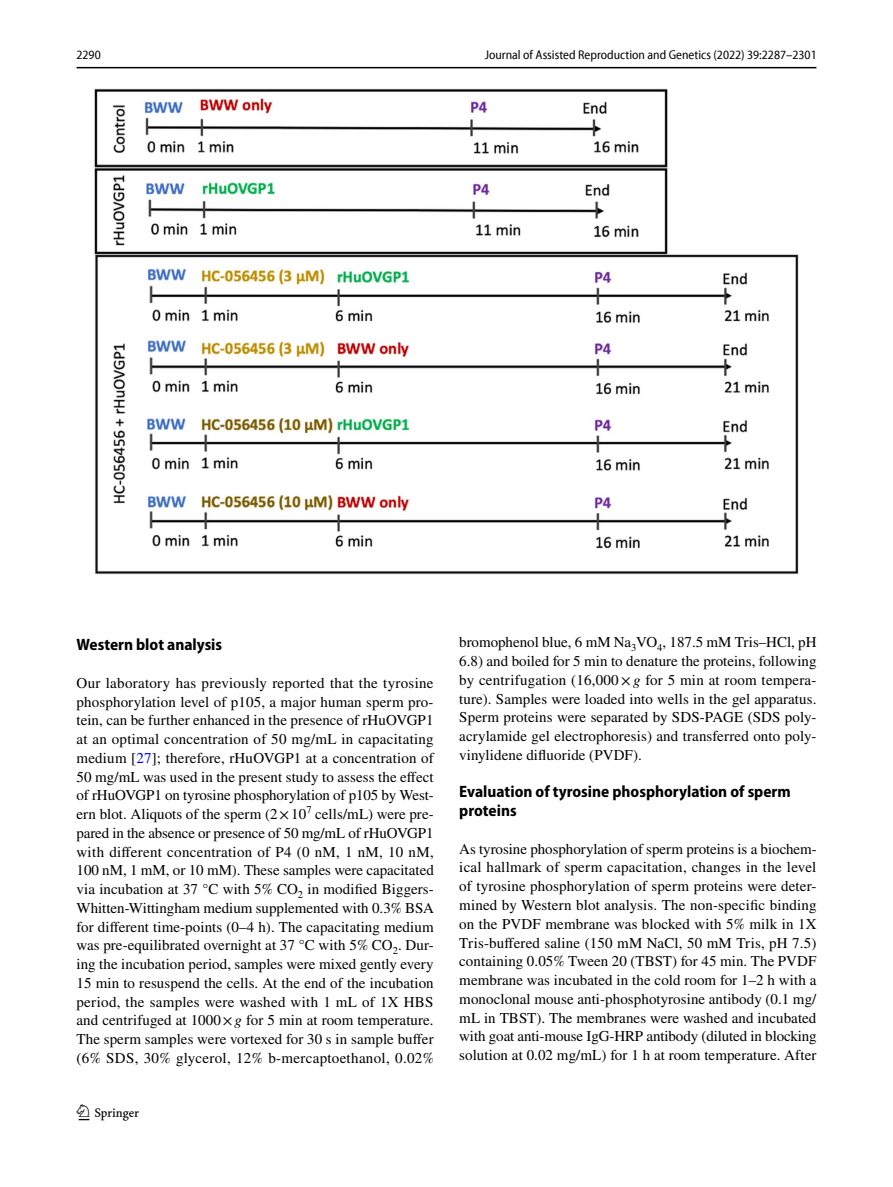
<style>
.page{position:relative;width:893px;height:1187px;background:#fff}
.page>*{position:absolute;margin:0;border:0;box-sizing:border-box;transform-origin:0 0}
.t1{font:22.5px "Springnew Regular 2";color:#000}
.t2{font:700 semi-condensed 16.5px/18.8px "Myriad Pro";color:#000}
.t3{font:15px/18.8px "STIX";letter-spacing:.005em;color:#000;text-align:justify}
.t4{font:semi-condensed 12.75px "Myriad Pro Unic";color:#000}
.s1{color:#00f}
.s2{font-style:italic}
</style>
<div class="page">
<hr style="left:77px;top:67px;width:739px;height:1px;background:#000">
<img style="left:95px;top:88px;width:703px;height:486px">
<p class="t4" style="left:76px;top:50px;width:26px">2290</p>
<p class="t4" style="left:485px;top:50px;width:334px">Journal of Assisted Reproduction and Genetics (2022) 39:2287–2301</p>
<p class="t2" style="left:77px;top:635px;width:147px">Western blot analysis</p>
<p class="t3" style="left:77px;top:674px;width:359px">Our laboratory has previously reported that the tyrosine phosphorylation level of p105, a major human sperm pro&shy;tein, can be further enhanced in the presence of rHuOVGP1 at an optimal concentration of 50 mg/mL in capacitating medium [<span class="s1">27</span>]; therefore, rHuOVGP1 at a concentration of 50 mg/mL was used in the present study to assess the effect of rHuOVGP1 on tyrosine phosphorylation of p105 by West&shy;ern blot. Aliquots of the sperm (2× -10<sup>7</sup> cells/mL) were pre&shy;pared in the absence or presence of 50 mg/mL of rHuOVGP1 with different concentration of P4 (0 nM, 1 nM, 10 nM, 100 nM, 1 mM, or 10 mM). These samples were capacitated via incubation at 37 °C with 5% CO<sub>2</sub> in modified Biggers-Whitten-Wittingham medium supplemented with 0.3% BSA for different time-points (0–4 h). The capacitating medium was pre-equilibrated overnight at 37 °C with 5% CO<sub>2</sub>. Dur&shy;ing the incubation period, samples were mixed gently every 15 min to resuspend the cells. At the end of the incubation period, the samples were washed with 1 mL of 1X HBS and centrifuged at 1000×<span class="s2">g</span> for 5 min at room temperature.<br>The sperm samples were vortexed for 30 s in sample buffer (6% SDS, 30% glycerol, 12% b-mercaptoethanol, 0.02%</p>
<h1 class="t1" style="left:79px;top:1104px;width:62px">1 3</h1>
<p class="t3" style="left:459px;top:634px;width:359px">bromophenol blue, 6 mM Na<sub>3</sub>VO<sub>4</sub>, 187.5 mM Tris–HCl, pH 6.8) and boiled for 5 min to denature the proteins, following by centrifugation (16,000×<span class="s2">g</span> for 5 min at room tempera&shy;ture). Samples were loaded into wells in the gel apparatus.<br>Sperm proteins were separated by SDS-PAGE (SDS poly&shy;acrylamide gel electrophoresis) and transferred onto poly&shy;vinylidene difluoride (PVDF).</p>
<p class="t2" style="left:459px;top:782px;width:333px">Evaluation of tyrosine phosphorylation of sperm proteins</p>
<p class="t3" style="left:459px;top:840px;width:359px">As tyrosine phosphorylation of sperm proteins is a biochem&shy;ical hallmark of sperm capacitation, changes in the level of tyrosine phosphorylation of sperm proteins were deter&shy;mined by Western blot analysis. The non-specific binding on the PVDF membrane was blocked with 5% milk in 1X Tris-buffered saline (150 mM NaCl, 50 mM Tris, pH 7.5) containing 0.05% Tween 20 (TBST) for 45 min. The PVDF membrane was incubated in the cold room for 1–2 h with a monoclonal mouse anti-phosphotyrosine antibody (0.1 mg/ mL in TBST). The membranes were washed and incubated with goat anti-mouse IgG-HRP antibody (diluted in blocking solution at 0.02 mg/mL) for 1 h at room temperature. After</p>
</div>
